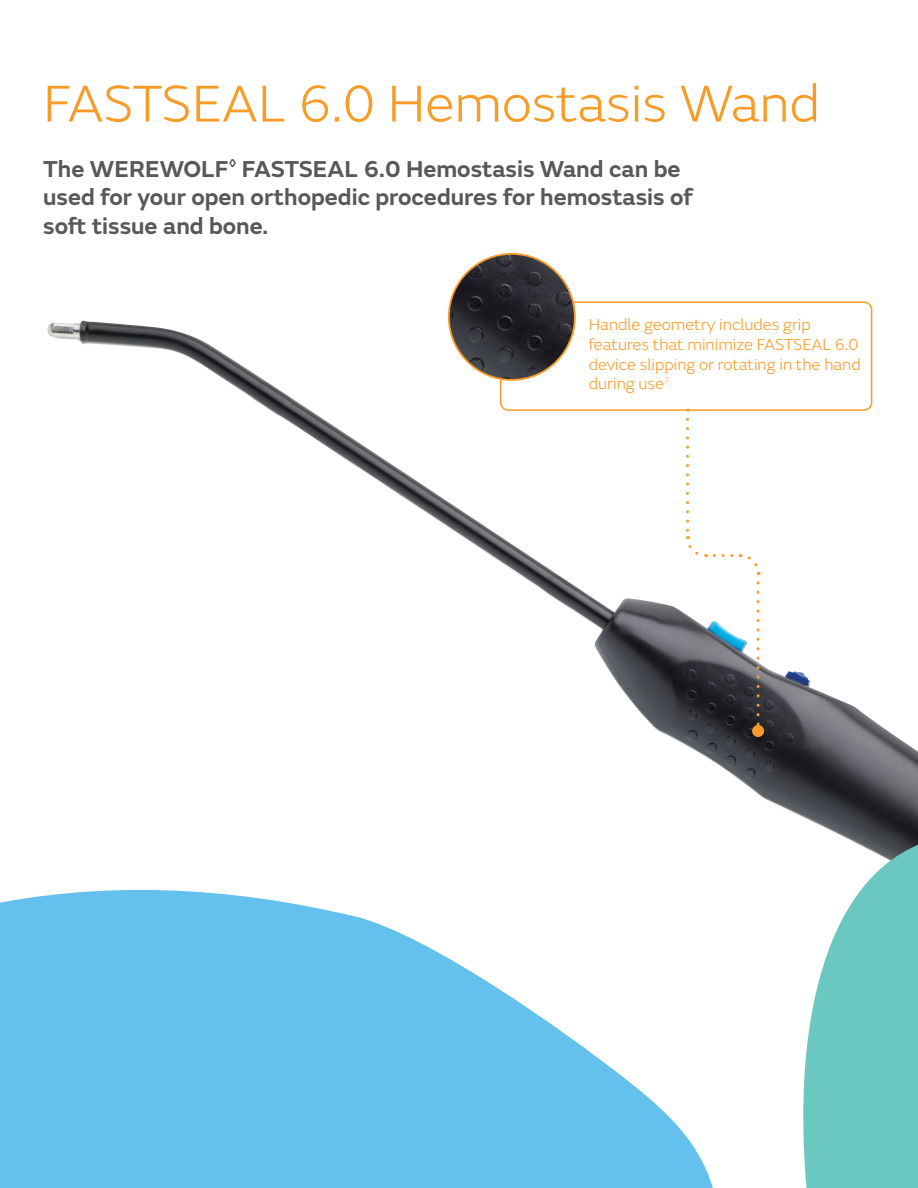
<style>
.page{position:relative;width:918px;height:1188px;background:#fff}
.page>*{position:absolute;margin:0;border:0;box-sizing:border-box;transform-origin:0 0}
.Headline_36_36{font:300 54px "SN Emeric";color:#f89c28}
.Subhead_16_19{font:600 24px/28.5px "SN Emeric";color:#57585a}
.Body_Text_11_13_2{font:300 16.5px/19.8px "SN Emeric";color:#f89c28}
</style>
<div class="page">
<div style="left:500px;top:301px;width:372px;height:110px;border:2px solid #f89c28;border-radius:8px"></div>
<svg style="left:0;top:890px;width:711px;height:298px;fill:#64c0ec"></svg>
<img style="left:47px;top:321px;width:871px;height:509px">
<svg style="left:711px;top:830px;width:207px;height:358px"></svg>
<svg style="left:686px;top:419px;width:21px;height:140px"></svg>
<svg style="left:714px;top:554px;width:47px;height:21px"></svg>
<svg style="left:757px;top:583px;width:3px;height:142px"></svg>
<div style="left:752px;top:725px;width:12px;height:12px;background:#f89c28;border-radius:50%"></div>
<img style="left:449px;top:254px;width:126px;height:126px;border-radius:63px">
<p class="Headline_36_36" style="left:43px;top:71px;width:778px">FASTSEAL 6.0 Hemostasis Wand</p>
<p class="Subhead_16_19" style="left:43px;top:154px;width:651px">The WEREWOLF<sup>◊</sup> FASTSEAL 6.0 Hemostasis Wand can be used for your open orthopedic procedures for hemostasis of soft tissue and bone.</p>
<p class="Body_Text_11_13_2" style="left:589px;top:314px;width:274px">Handle geometry includes grip features that minimize FASTSEAL 6.0 device slipping or rotating in the hand during use<sup>7</sup></p>
</div>
